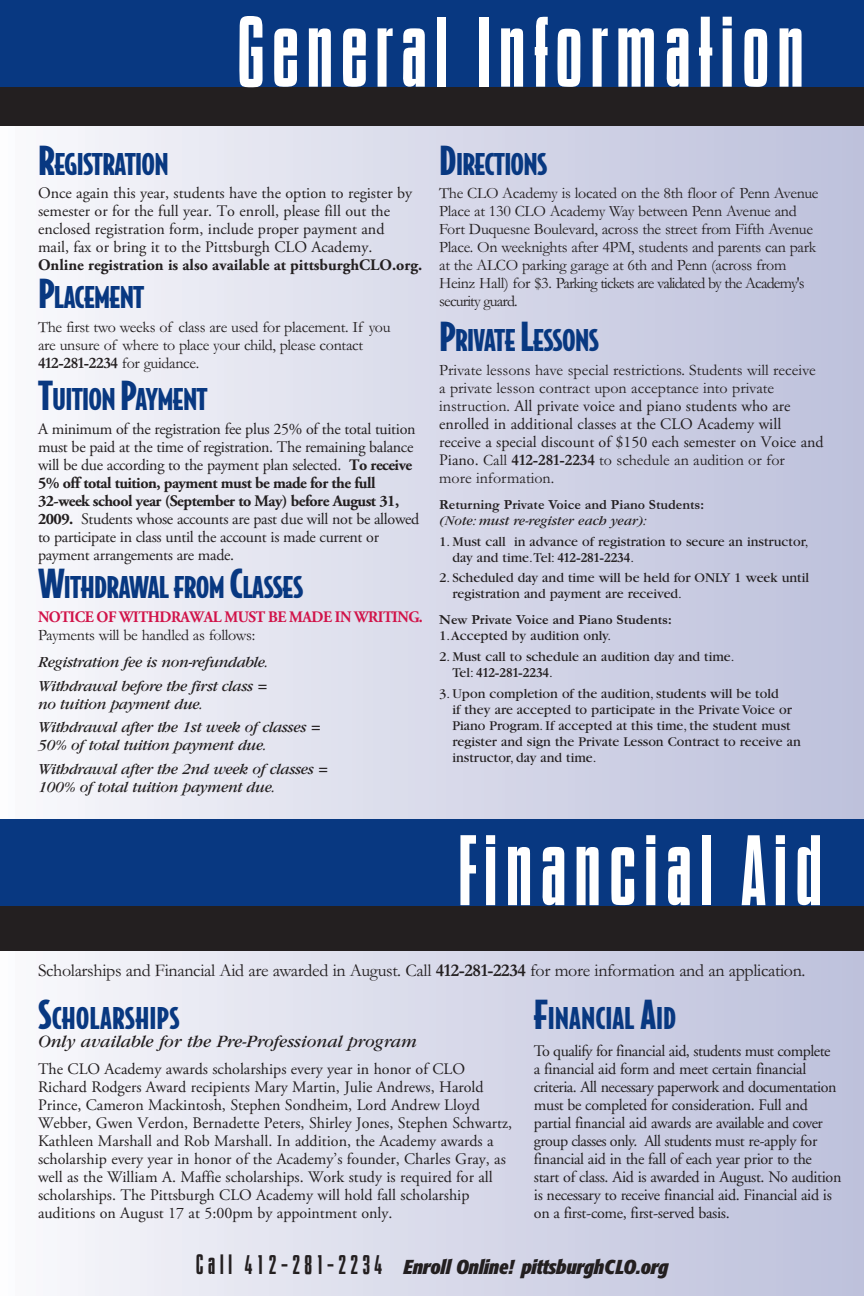
<style>
.page{position:relative;width:864px;height:1296px;background:#fff}
.page>*{position:absolute;margin:0;border:0;box-sizing:border-box;transform-origin:0 0}
.t1{font:700 100px "Bisteck";letter-spacing:.055em;color:#fff}
.t2{font:900 28.4px "Bodega Sans";letter-spacing:-.025em;color:#083881}
.t3{font:900 28.4px "Bodega Sans";color:#083881}
.t4{font:italic 700 condensed 20px "Formata";letter-spacing:-.015em;color:#231f20}
.t5{font:18px "Garamond";letter-spacing:-.02em;color:#231f20}
.t6{font:italic 18px "Garamond";color:#231f20}
.t7{font:16px/18px "Adobe Garamond Pro";color:#231f20}
.t8{font:16px/18px "Garamond";letter-spacing:-.02em;color:#231f20}
.t9{font:16px/18px "Adobe Garamond";letter-spacing:-.02em;color:#231f20}
.t10{font:16px/18px "Adobe Garamond Pro";letter-spacing:-.02em;color:#231f20}
.t11{font:italic 16px/23.8px "Garamond";letter-spacing:-.025em;color:#231f20}
.t12{font:16px/18px "Garamond";color:#231f20}
.t13{font:700 16px "Adobe Garamond Pro";color:#231f20}
.t14{font:700 16px "Adobe Garamond Pro";letter-spacing:-.035em;color:#d11349;scale:.95 1}
.t15{font:14px/16px "Garamond";color:#231f20}
.t16{font:700 14px "Garamond";color:#231f20}
.t17{font:italic 14px "Garamond";color:#231f20}
.s1{font-size:38px}
.s2{font-weight:700}
.s3{font-family:"Garamond"}
.s4{font-family:"Adobe Garamond Pro"}
.s5{font-family:"Bisteck";font-style:normal;font-stretch:normal;font-size:28px}
</style>
<div class="page">
<div style="left:0;top:0;width:864px;height:1296px;background:linear-gradient(to right,#f8f8fb,#bcbfdb)"></div>
<div style="left:0;top:0;width:864px;height:126px;background:#231f20"></div>
<div style="left:0;top:825px;width:864px;height:126px;background:#231f20"></div>
<div style="left:0;top:819px;width:864px;height:86px;background:#083881"></div>
<div style="left:0;top:0;width:864px;height:86px;background:#083881"></div>
<h1 class="t1" style="left:239px;top:17px;width:570px">General Information</h1>
<h2 class="t2" style="left:38px;top:153px;width:132px"><span class="s1">R</span>EGISTRATION</h2>
<p class="t7" style="left:38px;top:186px;width:376px">Once again this year, students have the option to register by semester or for the full year. To enroll, please fill out the enclosed registration form, include proper payment and mail, fax or bring it to the Pittsburgh CLO Academy.</p>
<p class="t13" style="left:38px;top:259px;width:386px">Online registration is also available at pittsburghCLO.org.</p>
<h2 class="t2" style="left:38px;top:287px;width:108px"><span class="s1">P</span>LACEMENT</h2>
<p class="t8" style="left:38px;top:320px;width:354px">The first two weeks of class are used for placement. If you are unsure of where to place your child, please contact<br><span class="s2">412-281-2234</span> for guidance.</p>
<h2 class="t2" style="left:38px;top:388px;width:171px"><span class="s1">T</span>UITION <span class="s1">P</span>AYMENT</h2>
<p class="t10" style="left:38px;top:421px;width:383px">A minimum of the registration fee plus 25% of the total tuition must be paid at the time of registration. The remaining balance will be due according to the payment plan selected. <span class="s2">To receive 5% off total tuition, payment must be made for the full 32-week school year (September to May) before August 31, 2009.</span> Students whose accounts are past due will not be allowed to participate in class until the account is made current or payment arrangements are made.</p>
<h2 class="t2" style="left:38px;top:576px;width:267px"><span class="s1">W</span>ITHDRAWAL FROM <span class="s1">C</span>LASSES</h2>
<p class="t14" style="left:38px;top:610px;width:407px">NOTICE OF WITHDRAWAL MUST BE MADE IN WRITING.</p>
<p class="t8" style="left:38px;top:628px;width:219px">Payments will be handled as follows:</p>
<p class="t11" style="left:38px;top:651px;width:232px">Registration fee is non-refundable.<br>Withdrawal before the first class =</p>
<p class="t11" style="left:38px;top:693px;width:284px">no tuition payment due.<br>Withdrawal after the 1st week of classes =</p>
<p class="t11" style="left:38px;top:735px;width:291px">50% of total tuition payment due.<br>Withdrawal after the 2nd week of classes =</p>
<p class="t11" style="left:38px;top:777px;width:239px">100% of total tuition payment due.</p>
<h2 class="t2" style="left:439px;top:153px;width:110px"><span class="s1">D</span>IRECTIONS</h2>
<p class="t8" style="left:439px;top:186px;width:381px">The CLO Academy is located on the 8th floor of Penn Avenue Place at 130 CLO Academy Way between Penn Avenue and Fort Duquesne Boulevard, across the street from Fifth Avenue Place. On weeknights after 4PM, students and parents can park at the ALCO parking garage at 6th and Penn (across from Heinz Hall) for $3. Parking tickets are validated by the Academy's security guard.</p>
<h2 class="t2" style="left:439px;top:330px;width:162px"><span class="s1">P</span>RIVATE <span class="s1">L</span>ESSONS</h2>
<p class="t12" style="left:439px;top:363px;width:378px">Private lessons have special restrictions. Students will receive a private lesson contract upon acceptance into private</p>
<p class="t7" style="left:439px;top:399px;width:386px"><span class="s3">instruction.</span> All private voice and piano students who are enrolled in additional classes at the CLO Academy will receive a special discount of $150 each semester on Voice and</p>
<p class="t12" style="left:439px;top:453px;width:347px"><span class="s4">Piano.</span> Call <span class="s2">412-281-2234</span> to schedule an audition or for more information.</p>
<p class="t16" style="left:439px;top:499px;width:266px">Returning Private Voice and Piano Students:</p>
<p class="t17" style="left:439px;top:516px;width:209px">(Note: must re-register each year):</p>
<p class="t15" style="left:452px;top:535px;width:357px;text-indent:-13px">1. Must call in advance of registration to secure an instructor, day and time.Tel: <span class="s2">412-281-2234</span>.</p>
<p class="t15" style="left:452px;top:571px;width:358px;text-indent:-13px">2. Scheduled day and time will be held for ONLY 1 week until registration and payment are received.</p>
<p class="t16" style="left:439px;top:615px;width:234px">New Private Voice and Piano Students:</p>
<p class="t15" style="left:439px;top:629px;width:174px">1. Accepted by audition only.</p>
<p class="t15" style="left:452px;top:650px;width:284px;text-indent:-13px">2. Must call to schedule an audition day and time.<br>Tel: <span class="s2">412-281-2234</span>.</p>
<p class="t15" style="left:452px;top:687px;width:350px;text-indent:-13px">3. Upon completion of the audition, students will be told<br>if they are accepted to participate in the Private Voice or Piano Program. If accepted at this time, the student must register and sign the Private Lesson Contract to receive an instructor, day and time.</p>
<h1 class="t1" style="left:460px;top:835px;width:368px">Financial Aid</h1>
<p class="t5" style="left:38px;top:964px;width:769px">Scholarships and Financial Aid are awarded in August. Call <span class="s2">412-281-2234</span> for more information and an application.</p>
<h2 class="t3" style="left:38px;top:1007px;width:143px"><span class="s1">S</span>CHOLARSHIPS</h2>
<p class="t6" style="left:38px;top:1035px;width:381px">Only available for the Pre-Professional program</p>
<p class="t7" style="left:38px;top:1061px;width:476px">The CLO Academy awards scholarships every year in honor of CLO Richard Rodgers Award recipients Mary Martin, Julie Andrews, Harold Prince, Cameron Mackintosh, Stephen Sondheim, Lord Andrew Lloyd Webber, Gwen Verdon, Bernadette Peters, Shirley Jones, Stephen Schwartz, Kathleen Marshall and Rob Marshall. In addition, the Academy awards a scholarship every year in honor of the Academy’s founder, Charles Gray, as well as the William A. Maffie scholarships. Work study is required for all scholarships. The Pittsburgh CLO Academy will hold fall scholarship auditions on August 17 at 5:00pm by appointment only.</p>
<h2 class="t3" style="left:534px;top:1007px;width:144px"><span class="s1">F</span>INANCIAL <span class="s1">A</span>ID</h2>
<p class="t9" style="left:534px;top:1043px;width:309px">To qualify for financial aid, students must complete<br>a financial aid form and meet certain financial criteria. All necessary paperwork and documentation must be completed for consideration. Full and partial financial aid awards are available and cover group classes only. All students must re-apply for financial aid in the fall of each year prior to the start of class. Aid is awarded in August. No audition is necessary to receive financial aid. Financial aid is on a first-come, first-served basis.</p>
<p class="t4" style="left:196px;top:1258px;width:473px"><span class="s5">C a l l 4 1 2 - 2 8 1- 2 2 3 4</span> Enroll Online! pittsburghCLO.org</p>
</div>
